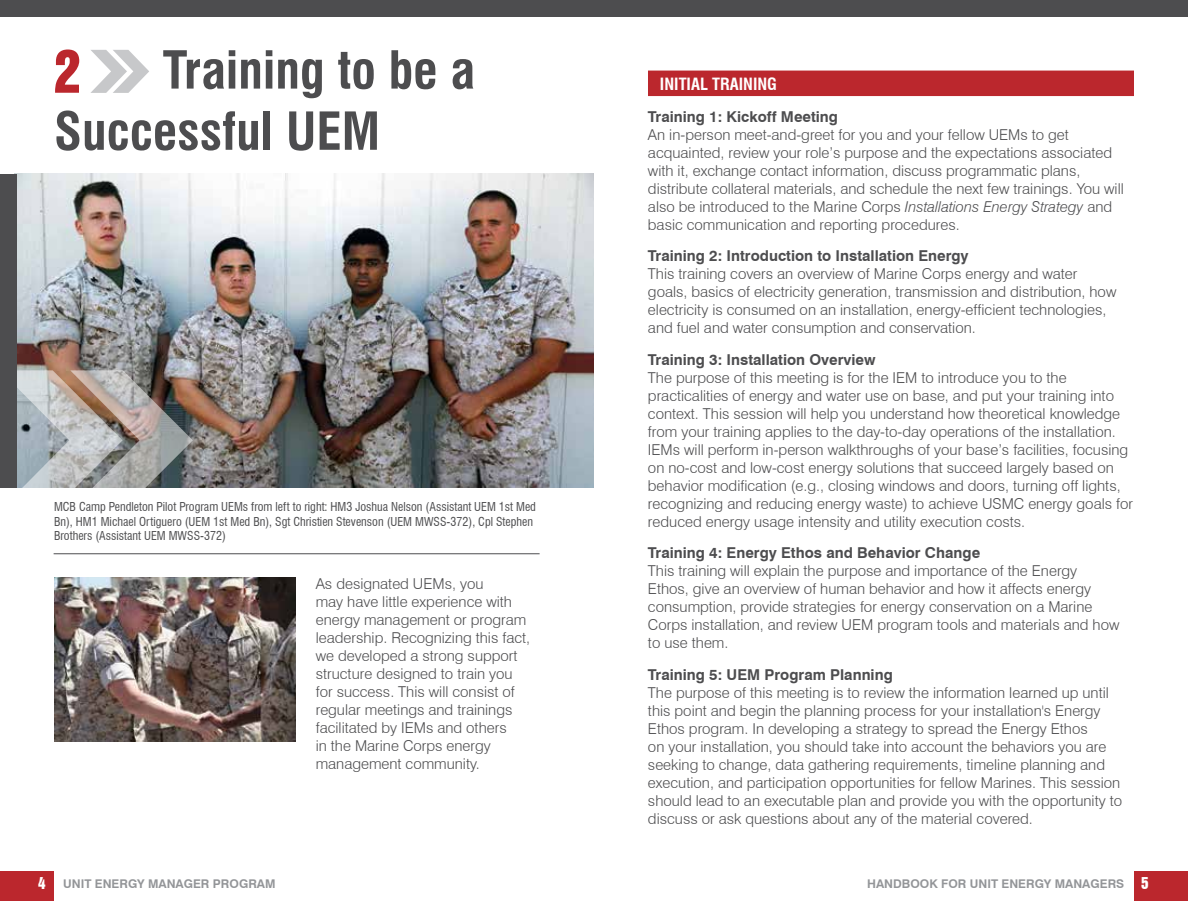
<style>
.page{position:relative;width:1188px;height:918px;background:#fff}
.page>*{position:absolute;margin:0;border:0;box-sizing:border-box;transform-origin:0 0}
.t1{font:54px "Swiss 921 BT Regular A";color:#bb272d}
.t2{font:700 condensed 51px/61.2px "Swiss 721 BT";color:#4d4d4f}
.t3{font:700 condensed 16.5px "Swiss 721 BT";color:#fff}
.t4{font:300 15px/18px "Swiss 721 BT";color:#4d4d4f}
.t5{font:700 15px "Swiss 721 BT";color:#4d4d4f}
.t6{font:condensed 12px/14.4px "Swiss 721 BT";color:#4d4d4f}
.t7{font:700 12px "Swiss 721 BT";color:#939598}
.s1{font-style:italic}
.s2{font-family:"Swiss 921 BT Regular A";font-weight:400;font-size:15px;color:#fff}
</style>
<div class="page">
<div style="left:0;top:871px;width:54px;height:29px;background:#bb272d"></div>
<div style="left:1134px;top:871px;width:54px;height:29px;background:#bb272d"></div>
<div style="left:0;top:0;width:1188px;height:17px;background:#4d4d4f"></div>
<div style="left:648px;top:71px;width:486px;height:25px;background:#bb272d"></div>
<img style="left:17px;top:174px;width:577px;height:314px">
<svg style="left:91px;top:50px;width:58px;height:43px"></svg>
<hr style="left:54px;top:553px;width:486px;height:1px;background:#4d4d4f">
<img style="left:17px;top:370px;width:176px;height:118px">
<img style="left:54px;top:578px;width:242px;height:164px">
<div style="left:0;top:174px;width:17px;height:314px;background:#4d4d4f"></div>
<h1 class="t1" style="left:54px;top:36px;width:28px">2</h1>
<h2 class="t2" style="left:54px;top:39px;width:423px;text-indent:109px">Training to be a<br>Successful UEM</h2>
<p class="t6" style="left:54px;top:500px;width:484px">MCB Camp Pendleton Pilot Program UEMs from left to right: HM3 Joshua Nelson (Assistant UEM 1st Med<br>Bn), HM1 Michael Ortiguero (UEM 1st Med Bn), Sgt Christien Stevenson (UEM MWSS-372), Cpl Stephen<br>Brothers (Assistant UEM MWSS-372)</p>
<p class="t4" style="left:316px;top:575px;width:216px">As designated UEMs, you<br>may have little experience with energy management or program leadership. Recognizing this fact, we developed a strong support structure designed to train you for success. This will consist of regular meetings and trainings facilitated by IEMs and others<br>in the Marine Corps energy management community.</p>
<p class="t3" style="left:660px;top:74px;width:118px">INITIAL TRAINING</p>
<p class="t5" style="left:648px;top:107px;width:192px">Training 1: Kickoff Meeting</p>
<p class="t4" style="left:648px;top:125px;width:477px">An in-person meet-and-greet for you and your fellow UEMs to get acquainted, review your role’s purpose and the expectations associated with it, exchange contact information, discuss programmatic plans, distribute collateral materials, and schedule the next few trainings. You will also be introduced to the Marine Corps <span class="s1">Installations Energy Strategy</span> and basic communication and reporting procedures.</p>
<p class="t5" style="left:648px;top:247px;width:322px">Training 2: Introduction to Installation Energy</p>
<p class="t4" style="left:648px;top:265px;width:470px">This training covers an overview of Marine Corps energy and water goals, basics of electricity generation, transmission and distribution, how electricity is consumed on an installation, energy-efficient technologies, and fuel and water consumption and conservation.</p>
<p class="t5" style="left:648px;top:350px;width:229px">Training 3: Installation Overview</p>
<p class="t4" style="left:648px;top:368px;width:487px">The purpose of this meeting is for the IEM to introduce you to the practicalities of energy and water use on base, and put your training into context. This session will help you understand how theoretical knowledge from your training applies to the day-to-day operations of the installation.<br>IEMs will perform in-person walkthroughs of your base’s facilities, focusing on no-cost and low-cost energy solutions that succeed largely based on behavior modification (e.g., closing windows and doors, turning off lights, recognizing and reducing energy waste) to achieve USMC energy goals for reduced energy usage intensity and utility execution costs.</p>
<p class="t5" style="left:648px;top:544px;width:334px">Training 4: Energy Ethos and Behavior Change</p>
<p class="t4" style="left:648px;top:562px;width:473px">This training will explain the purpose and importance of the Energy Ethos, give an overview of human behavior and how it affects energy consumption, provide strategies for energy conservation on a Marine Corps installation, and review UEM program tools and materials and how to use them.</p>
<p class="t5" style="left:648px;top:665px;width:246px">Training 5: UEM Program Planning</p>
<p class="t4" style="left:648px;top:683px;width:476px">The purpose of this meeting is to review the information learned up until this point and begin the planning process for your installation's Energy Ethos program. In developing a strategy to spread the Energy Ethos<br>on your installation, you should take into account the behaviors you are seeking to change, data gathering requirements, timeline planning and execution, and participation opportunities for fellow Marines. This session should lead to an executable plan and provide you with the opportunity to discuss or ask questions about any of the material covered.</p>
<p class="t7" style="left:38px;top:877px;width:239px"><span class="s2">4</span> UNIT ENERGY MANAGER PROGRAM</p>
<p class="t7" style="left:867px;top:877px;width:283px">HANDBOOK FOR UNIT ENERGY MANAGERS <span class="s2">5</span></p>
</div>
